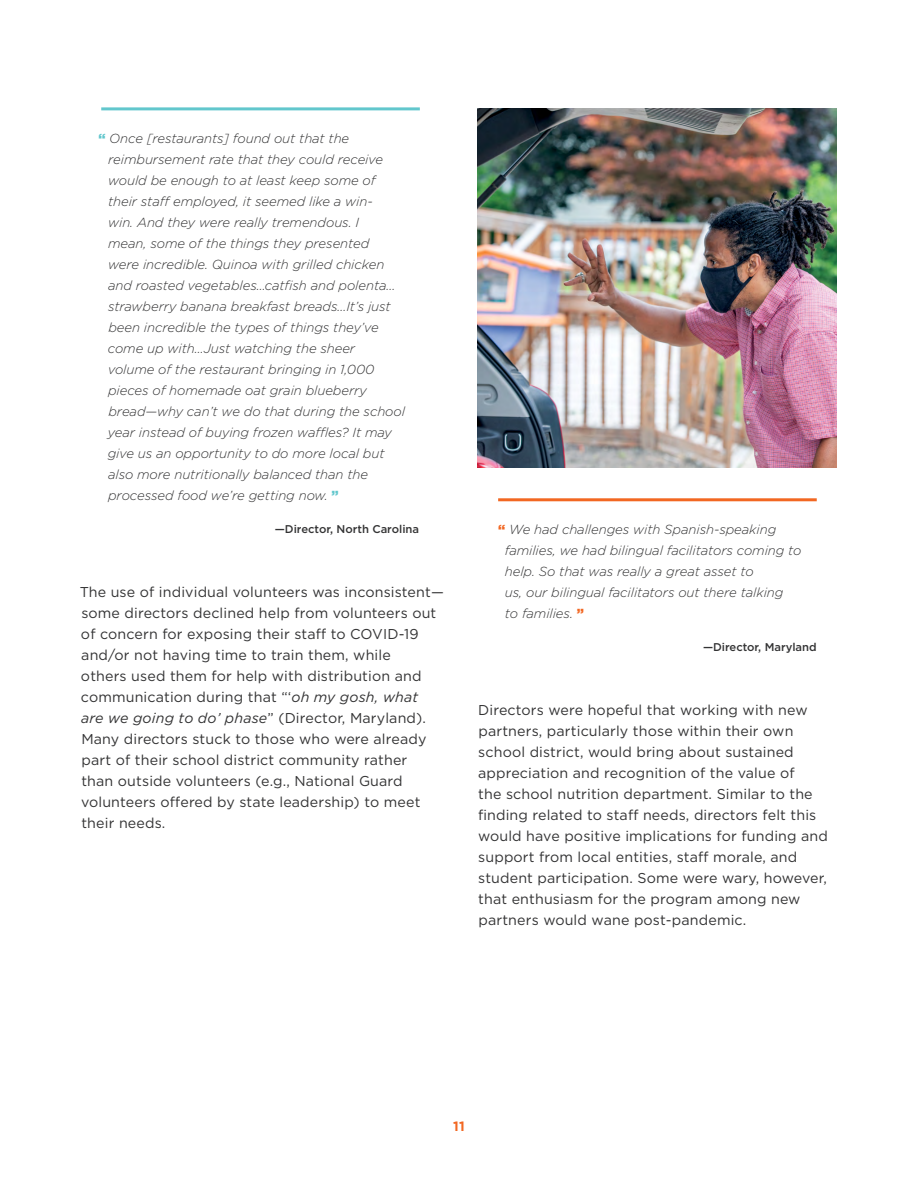
<style>
.page{position:relative;width:918px;height:1188px;background:#fff}
.page>*{position:absolute;margin:0;border:0;box-sizing:border-box;transform-origin:0 0}
.t1{font:14.25px/21px "Gotham";letter-spacing:.01em;color:#333334}
.t2{font:700 13.5px "Gotham";color:#f26722}
.t3{font:italic 300 13.2px/21px "Gotham";letter-spacing:-.005em;color:#333334}
.t4{font:500 11.25px "Gotham";color:#333334}
.s1{font-weight:900;font-style:normal;color:#62c7cd}
.s2{font-weight:900;font-style:normal;color:#f26722}
.s3{font-style:italic}
</style>
<div class="page">
<img style="left:478px;top:108px;width:359px;height:359px">
<hr style="left:101px;top:107px;width:319px;height:3px;background:#62c7cd">
<hr style="left:498px;top:498px;width:319px;height:3px;background:#f26722">
<p class="t3" style="left:108px;top:127px;width:299px;text-indent:-9px"><span class="s1">“</span> Once [restaurants] found out that the reimbursement rate that they could receive would be enough to at least keep some of their staff employed, it seemed like a win-<br>win. And they were really tremendous. I<br>mean, some of the things they presented<br>were incredible. Quinoa with grilled chicken and roasted vegetables…catfish and polenta... strawberry banana breakfast breads...It’s just been incredible the types of things they’ve come up with…Just watching the sheer<br>volume of the restaurant bringing in 1,000 pieces of homemade oat grain blueberry bread—why can’t we do that during the school year instead of buying frozen waffles? It may give us an opportunity to do more local but also more nutritionally balanced than the processed food we’re getting now. <span class="s1">”</span></p>
<p class="t4" style="left:275px;top:522px;width:146px">—Director, North Carolina</p>
<p class="t3" style="left:505px;top:518px;width:298px;text-indent:-7px"><span class="s2">“</span> We had challenges with Spanish-speaking families, we had bilingual facilitators coming to help. So that was really a great asset to<br>us, our bilingual facilitators out there talking<br>to families. <span class="s2">”</span></p>
<p class="t4" style="left:703px;top:640px;width:115px">—Director, Maryland</p>
<p class="t1" style="left:80px;top:582px;width:366px">The use of individual volunteers was inconsistent— some directors declined help from volunteers out of concern for exposing their staff to COVID-19 and/or not having time to train them, while<br>others used them for help with distribution and communication during that “‘<span class="s3">oh my gosh, what<br>are we going to do’ phase</span>” (Director, Maryland).<br>Many directors stuck to those who were already part of their school district community rather<br>than outside volunteers (e.g., National Guard volunteers offered by state leadership) to meet their needs.</p>
<p class="t1" style="left:478px;top:700px;width:351px">Directors were hopeful that working with new partners, particularly those within their own school district, would bring about sustained appreciation and recognition of the value of<br>the school nutrition department. Similar to the finding related to staff needs, directors felt this would have positive implications for funding and support from local entities, staff morale, and student participation. Some were wary, however, that enthusiasm for the program among new partners would wane post-pandemic.</p>
<p class="t2" style="left:453px;top:1118px;width:13px">11</p>
</div>
